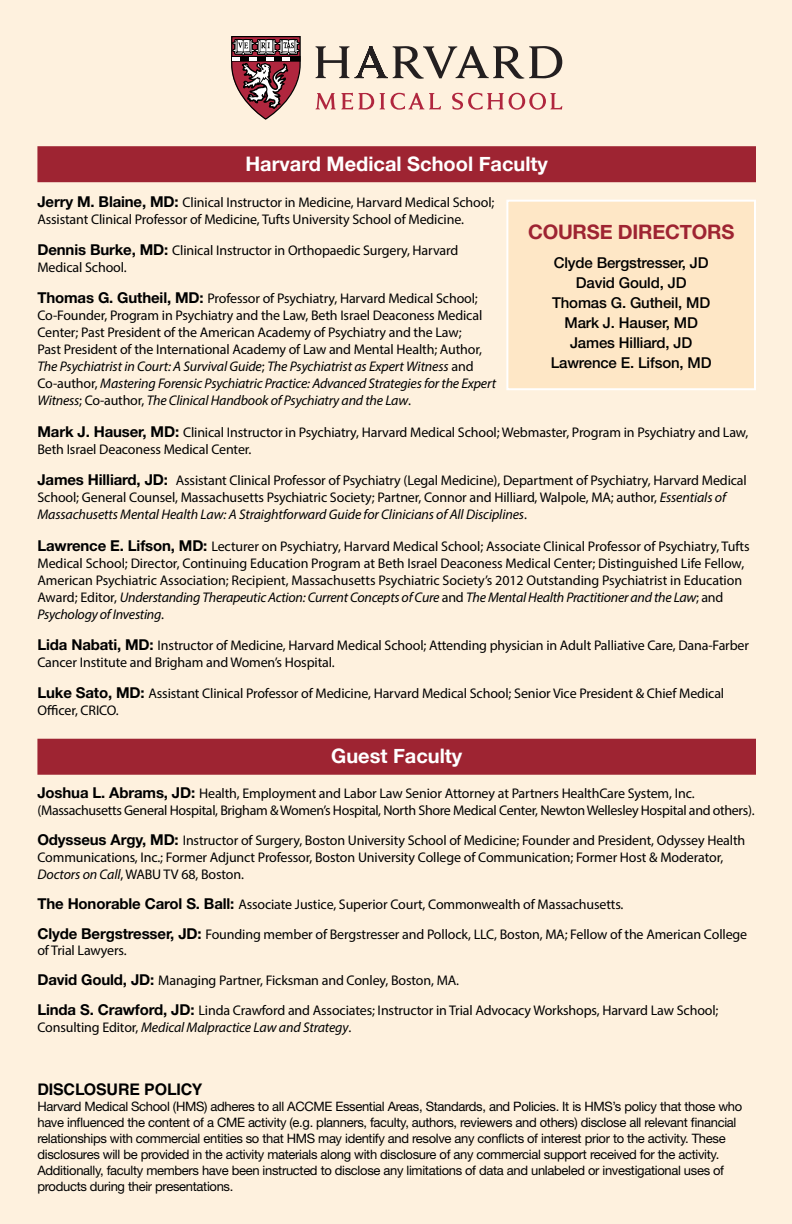
<style>
.page{position:relative;width:792px;height:1224px;background:#fef1de}
.page>*{position:absolute;margin:0;border:0;box-sizing:border-box;transform-origin:0 0}
.t1{font:700 20px "Helvetica Neue";color:#fff}
.t2{font:700 20px "Helvetica Neue";letter-spacing:-.01em;color:#9e2432}
.t3{font:700 16px "Helvetica LT Std";letter-spacing:-.01em;color:#000}
.t4{font:500 15px/20px "Helvetica Neue LT Std";letter-spacing:-.01em;color:#000;text-align:center}
.t5{font:14px/17px "Myriad Pro";letter-spacing:-.01em;color:#000}
.t6{font:italic 14px "Myriad Pro";letter-spacing:-.01em;color:#000}
.t7{font:13px/16px "Helvetica Neue LT Std";letter-spacing:-.025em;color:#000}
.s1{font-family:"Helvetica Neue LT Std";font-weight:700;font-size:15px}
.s2{font-style:italic}
.s3{font-style:normal}
</style>
<div class="page">
<div style="left:37px;top:739px;width:719px;height:36px;background:#9e2432"></div>
<div style="left:37px;top:146px;width:719px;height:36px;background:#9e2432"></div>
<svg style="left:316px;top:46px;width:246px;height:33px"></svg>
<svg style="left:316px;top:93px;width:246px;height:17px"></svg>
<svg style="left:231px;top:36px;width:70px;height:84px"></svg>
<div style="left:507px;top:201px;width:248px;height:188px;background:#fee7c6"></div>
<div style="left:506px;top:200px;width:250px;height:190px;border:2px solid #fff"></div>
<h1 class="t1" style="left:245px;top:145px;width:304px">Harvard Medical School Faculty</h1>
<p class="t5" style="left:37px;top:193px;width:459px"><span class="s1">Jerry M. Blaine, MD:</span> Clinical Instructor in Medicine, Harvard Medical School;<br>Assistant Clinical Professor of Medicine, Tufts University School of Medicine.</p>
<p class="t5" style="left:37px;top:242px;width:422px"><span class="s1">Dennis Burke, MD:</span> Clinical Instructor in Orthopaedic Surgery, Harvard<br>Medical School.</p>
<p class="t5" style="left:37px;top:290px;width:460px"><span class="s1">Thomas G. Gutheil, MD:</span> Professor of Psychiatry, Harvard Medical School; Co-Founder, Program in Psychiatry and the Law, Beth Israel Deaconess Medical Center; Past President of the American Academy of Psychiatry and the Law;<br>Past President of the International Academy of Law and Mental Health; Author, <span class="s2">The Psychiatrist in Court: A Survival Guide</span>; <span class="s2">The Psychiatrist as Expert Witness</span> and Co-author, <span class="s2">Mastering Forensic Psychiatric Practice: Advanced Strategies for the Expert Witness</span>; Co-author, <span class="s2">The Clinical Handbook of Psychiatry and the Law</span>.</p>
<p class="t5" style="left:37px;top:423px;width:712px"><span class="s1">Mark J. Hauser, MD:</span> Clinical Instructor in Psychiatry, Harvard Medical School; Webmaster, Program in Psychiatry and Law,<br>Beth Israel Deaconess Medical Center.</p>
<p class="t5" style="left:37px;top:472px;width:711px"><span class="s1">James Hilliard, JD:</span> Assistant Clinical Professor of Psychiatry (Legal Medicine), Department of Psychiatry, Harvard Medical<br>School; General Counsel, Massachusetts Psychiatric Society; Partner, Connor and Hilliard, Walpole, MA; author, <span class="s2">Essentials of<br>Massachusetts Mental Health Law: A Straightforward Guide for Clinicians of All Disciplines</span>.</p>
<p class="t5" style="left:37px;top:537px;width:714px"><span class="s1">Lawrence E. Lifson, MD:</span> Lecturer on Psychiatry, Harvard Medical School; Associate Clinical Professor of Psychiatry, Tufts Medical School; Director, Continuing Education Program at Beth Israel Deaconess Medical Center; Distinguished Life Fellow, American Psychiatric Association; Recipient, Massachusetts Psychiatric Society’s 2012 Outstanding Psychiatrist in Education Award; Editor, <span class="s2">Understanding Therapeutic Action: Current Concepts of Cure</span> and <span class="s2">The Mental Health Practitioner and the Law</span>; and <span class="s2">Psychology of Investing</span>.</p>
<p class="t5" style="left:37px;top:637px;width:713px"><span class="s1">Lida Nabati, MD:</span> Instructor of Medicine, Harvard Medical School; Attending physician in Adult Palliative Care, Dana-Farber<br>Cancer Institute and Brigham and Women’s Hospital.</p>
<p class="t5" style="left:37px;top:685px;width:688px"><span class="s1">Luke Sato, MD:</span> Assistant Clinical Professor of Medicine, Harvard Medical School; Senior Vice President &amp; Chief Medical<br>Officer, CRICO.</p>
<h1 class="t2" style="left:528px;top:214px;width:208px">COURSE DIRECTORS</h1>
<p class="t4" style="left:551px;top:253px;width:162px">Clyde Bergstresser, JD<br>David Gould, JD<br>Thomas G. Gutheil, MD<br>Mark J. Hauser, MD<br>James Hilliard, JD<br>Lawrence E. Lifson, MD</p>
<h1 class="t1" style="left:331px;top:738px;width:133px">Guest Faculty</h1>
<p class="t5" style="left:37px;top:784px;width:719px"><span class="s1">Joshua L. Abrams, JD:</span> Health, Employment and Labor Law Senior Attorney at Partners HealthCare System, Inc. (Massachusetts General Hospital, Brigham &amp; Women’s Hospital, North Shore Medical Center, Newton Wellesley Hospital and others).</p>
<p class="t5" style="left:37px;top:831px;width:709px"><span class="s1">Odysseus Argy, MD:</span> Instructor of Surgery, Boston University School of Medicine; Founder and President, Odyssey Health<br>Communications, Inc.; Former Adjunct Professor, Boston University College of Communication; Former Host &amp; Moderator,<br><span class="s2">Doctors on Call</span>, WABU TV 68, Boston.</p>
<p class="t5" style="left:37px;top:889px;width:711px;line-height:30px"><span class="s1">The Honorable Carol S. Ball:</span> Associate Justice, Superior Court, Commonwealth of Massachusetts.<br><span class="s1">Clyde Bergstresser, JD:</span> Founding member of Bergstresser and Pollock, LLC, Boston, MA; Fellow of the American College</p>
<p class="t5" style="left:37px;top:936px;width:683px;line-height:30px">of Trial Lawyers.<br><span class="s1">David Gould, JD:</span> Managing Partner, Ficksman and Conley, Boston, MA.<br><span class="s1">Linda S. Crawford, JD:</span> Linda Crawford and Associates; Instructor in Trial Advocacy Workshops, Harvard Law School;</p>
<p class="t6" style="left:37px;top:1019px;width:316px"><span class="s3">Consulting Editor,</span> Medical Malpractice Law and Strategy<span class="s3">.</span></p>
<p class="t3" style="left:37px;top:1080px;width:166px">DISCLOSURE POLICY</p>
<p class="t7" style="left:37px;top:1099px;width:706px">Harvard Medical School (HMS) adheres to all ACCME Essential Areas, Standards, and Policies. It is HMS’s policy that those who have influenced the content of a CME activity (e.g. planners, faculty, authors, reviewers and others) disclose all relevant financial relationships with commercial entities so that HMS may identify and resolve any conflicts of interest prior to the activity. These disclosures will be provided in the activity materials along with disclosure of any commercial support received for the activity.<br>Additionally, faculty members have been instructed to disclose any limitations of data and unlabeled or investigational uses of products during their presentations.</p>
</div>
